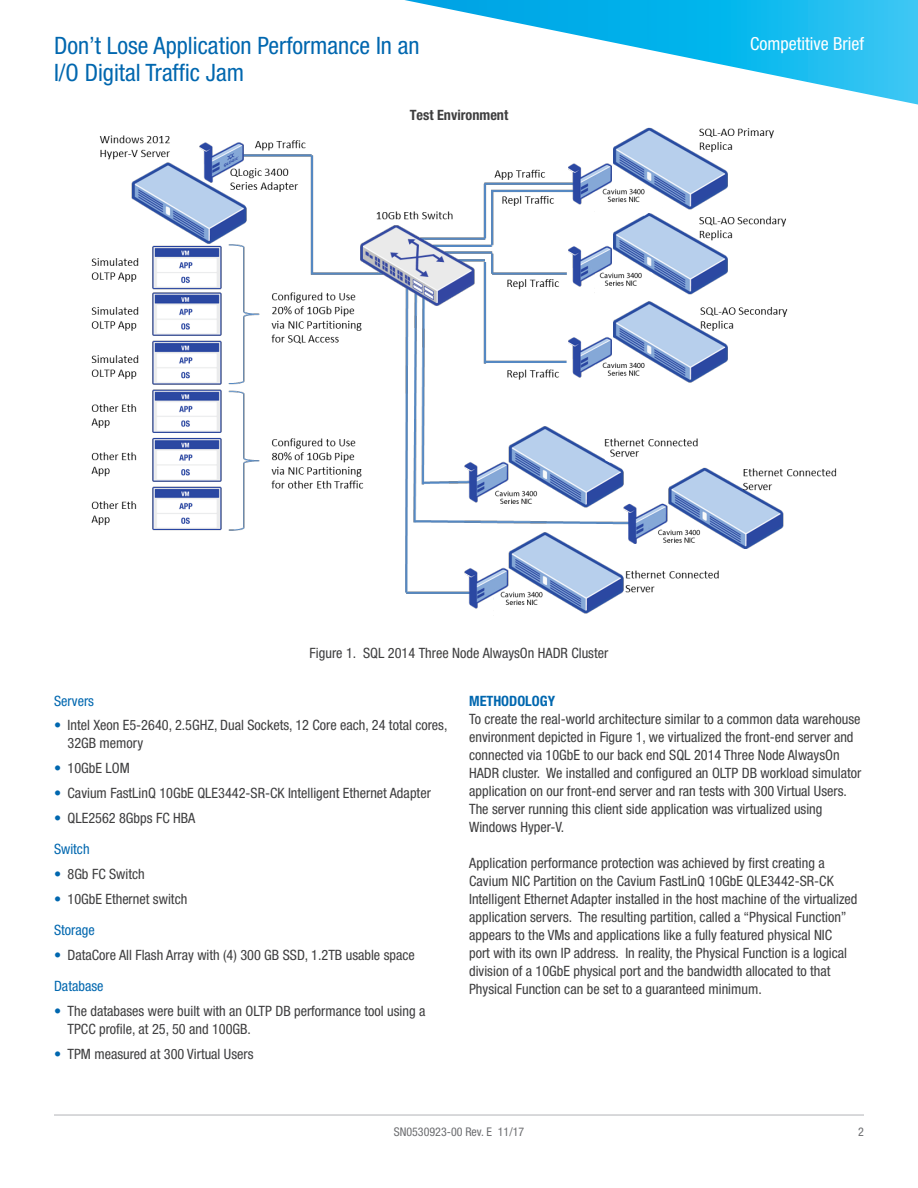
<style>
.page{position:relative;width:918px;height:1188px;background:#fff}
.page>*{position:absolute;margin:0;border:0;box-sizing:border-box;transform-origin:0 0}
.t1{font:condensed 24px/27px "Helvetica Neue LT Std";color:#0067af}
.t2{font:condensed 18px "Helvetica Neue LT Std";color:#fff}
.B1_Body1{font:condensed 14.25px/18px "Helvetica Neue LT Std";color:#3e3e3f}
.B1H_Body1withHeader{font:condensed 14.25px/18px "Helvetica Neue LT Std";color:#3e3e3f}
.FC_FigureCaption{font:condensed 14.25px "Helvetica Neue LT Std";color:#3e3e3f}
.B1SH_Body1withSubHea{font:condensed 14.25px "Helvetica Neue LT Std";color:#0067af}
.FC_FigureCaption-2{font:700 condensed 14.25px "Helvetica Neue LT Std";color:#3e3e3f}
.RN_RevNumber{font:condensed 12px "Helvetica Neue LT Std";color:#6c6d70}
.s1{color:#0067af}
.s2{font-weight:700;color:#0067af}
</style>
<div class="page">
<svg style="left:405px;top:0;width:513px;height:105px"></svg>
<hr style="left:54px;top:1115px;width:810px;height:1px;background:#b2b3b7">
<img style="left:91px;top:127px;width:746px;height:487px">
<h1 class="t1" style="left:54px;top:32px;width:367px">Don’t Lose Application Performance In an<br>I/O Digital Traffic Jam</h1>
<p class="t2" style="left:750px;top:33px;width:115px">Competitive Brief</p>
<p class="FC_FigureCaption-2" style="left:410px;top:107px;width:100px">Test Environment</p>
<p class="FC_FigureCaption" style="left:310px;top:645px;width:300px">Figure 1. SQL 2014 Three Node AlwaysOn HADR Cluster</p>
<p class="B1SH_Body1withSubHea" style="left:54px;top:692px;width:42px">Servers</p>
<p class="B1_Body1" style="left:68px;top:716px;width:382px;text-indent:-14px"><span class="s1">•</span> Intel Xeon E5-2640, 2.5GHZ, Dual Sockets, 12 Core each, 24 total cores,<br>32GB memory</p>
<p class="B1_Body1" style="left:54px;top:759px;width:77px"><span class="s1">•</span> 10GbE LOM</p>
<p class="B1_Body1" style="left:54px;top:784px;width:378px"><span class="s1">•</span> Cavium FastLinQ 10GbE QLE3442-SR-CK Intelligent Ethernet Adapter</p>
<p class="B1_Body1" style="left:54px;top:809px;width:143px"><span class="s1">•</span> QLE2562 8Gbps FC HBA</p>
<p class="B1SH_Body1withSubHea" style="left:54px;top:841px;width:37px">Switch</p>
<p class="B1_Body1" style="left:54px;top:865px;width:92px"><span class="s1">•</span> 8Gb FC Switch</p>
<p class="B1_Body1" style="left:54px;top:890px;width:135px"><span class="s1">•</span> 10GbE Ethernet switch</p>
<p class="B1SH_Body1withSubHea" style="left:54px;top:922px;width:42px">Storage</p>
<p class="B1_Body1" style="left:54px;top:946px;width:362px"><span class="s1">•</span> DataCore All Flash Array with (4) 300 GB SSD, 1.2TB usable space</p>
<p class="B1SH_Body1withSubHea" style="left:54px;top:978px;width:51px">Database</p>
<p class="B1_Body1" style="left:68px;top:1002px;width:359px;text-indent:-14px"><span class="s1">•</span> The databases were built with an OLTP DB performance tool using a<br>TPCC profile, at 25, 50 and 100GB.</p>
<p class="B1_Body1" style="left:54px;top:1045px;width:201px"><span class="s1">•</span> TPM measured at 300 Virtual Users</p>
<p class="B1H_Body1withHeader" style="left:469px;top:692px;width:394px"><span class="s2">METHODOLOGY<br></span>To create the real-world architecture similar to a common data warehouse environment depicted in Figure 1, we virtualized the front-end server and connected via 10GbE to our back end SQL 2014 Three Node AlwaysOn HADR cluster. We installed and configured an OLTP DB workload simulator application on our front-end server and ran tests with 300 Virtual Users.<br>The server running this client side application was virtualized using Windows Hyper-V.</p>
<p class="B1_Body1" style="left:469px;top:854px;width:390px">Application performance protection was achieved by first creating a Cavium NIC Partition on the Cavium FastLinQ 10GbE QLE3442-SR-CK Intelligent Ethernet Adapter installed in the host machine of the virtualized application servers. The resulting partition, called a “Physical Function” appears to the VMs and applications like a fully featured physical NIC<br>port with its own IP address. In reality, the Physical Function is a logical division of a 10GbE physical port and the bandwidth allocated to that Physical Function can be set to a guaranteed minimum.</p>
<p class="RN_RevNumber" style="left:394px;top:1125px;width:132px">SN0530923-00 Rev. E 11/17</p>
<p class="RN_RevNumber" style="left:858px;top:1125px;width:7px">2</p>
</div>
